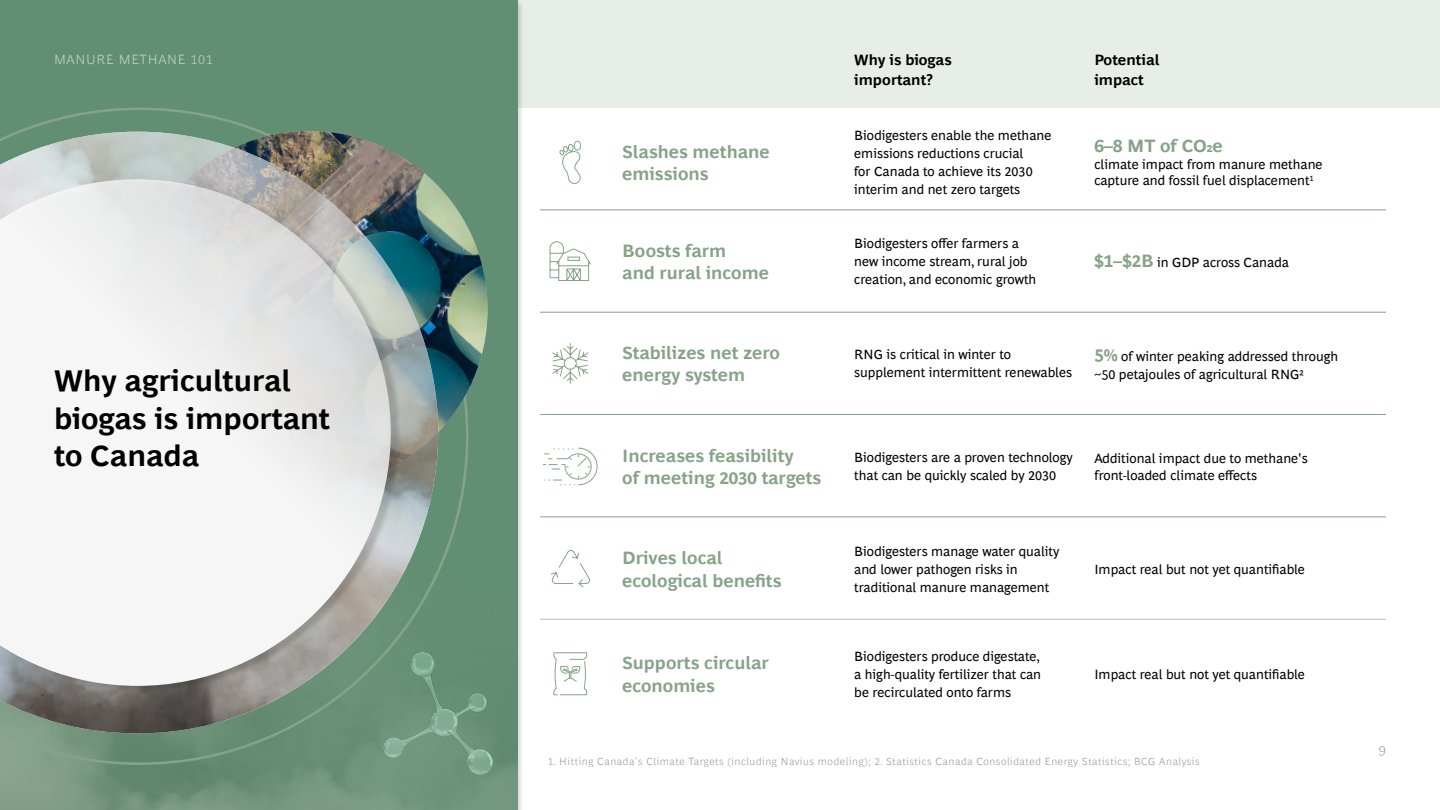
<style>
.page{position:relative;width:1440px;height:810px;background:#fff}
.page>*{position:absolute;margin:0;border:0;box-sizing:border-box;transform-origin:0 0}
.t1{font:700 30px/37.5px "Henderson BCG Sans";color:#000}
.t2{font:700 18px/22.5px "Henderson BCG Sans";color:#85a487}
.t3{font:700 15px/19.5px "Henderson BCG Sans";color:#000}
.t4{font:13.5px/18px "Henderson BCG Sans";color:#000}
.t5{font:300 13.5px "Henderson BCG Sans";letter-spacing:.05em;color:#fff}
.t6{font:300 13.5px "Henderson BCG Sans";color:#999}
.t7{font:300 10.5px "Henderson BCG Sans";letter-spacing:.05em;color:#999}
.s1{font-weight:700;font-size:18px;color:#85a487}
</style>
<div class="page">
<div style="left:512px;top:0;width:928px;height:108px;background:#e7ede7"></div>
<div style="left:0;top:0;width:518px;height:810px;background:#628e74"></div>
<img style="left:0;top:765px;width:518px;height:45px">
<svg style="left:0;top:108px;width:465px;height:657px"></svg>
<img style="left:383px;top:652px;width:110px;height:123px">
<img style="left:132px;top:131px;width:356px;height:356px">
<img style="left:0;top:132px;width:438px;height:601px">
<div style="left:0;top:178px;width:402px;height:515px;background:#000;opacity:.15"></div>
<svg style="left:0;top:179px;width:391px;height:507px;background:#e3e4e3"></svg>
<svg style="left:550px;top:550px;width:40px;height:38px"></svg>
<svg style="left:543px;top:447px;width:55px;height:39px"></svg>
<svg style="left:553px;top:652px;width:34px;height:44px"></svg>
<svg style="left:549px;top:140px;width:43px;height:141px"></svg>
<svg style="left:552px;top:343px;width:37px;height:41px"></svg>
<hr style="left:540px;top:312px;width:846px;height:1px;background:#85a487">
<hr style="left:540px;top:210px;width:846px;height:1px;background:#85a487">
<hr style="left:540px;top:414px;width:846px;height:1px;background:#85a487">
<hr style="left:540px;top:517px;width:846px;height:1px;background:#85a487">
<hr style="left:540px;top:619px;width:846px;height:1px;background:#bbb">
<p class="t5" style="left:54px;top:49px;width:160px">MANURE METHANE 101</p>
<h1 class="t1" style="left:54px;top:360px;width:278px">Why agricultural biogas is important to Canada</h1>
<h2 class="t2" style="left:622px;top:139px;width:149px">Slashes methane emissions</h2>
<p class="t3" style="left:854px;top:49px;width:99px">Why is biogas important?</p>
<p class="t3" style="left:1094px;top:49px;width:67px">Potential impact</p>
<p class="t4" style="left:854px;top:126px;width:199px">Biodigesters enable the methane emissions reductions crucial<br>for Canada to achieve its 2030 interim and net zero targets</p>
<h2 class="t2" style="left:1094px;top:134px;width:130px">6–8 MT of CO2e</h2>
<p class="t4" style="left:1094px;top:155px;width:230px;line-height:16.5px">climate impact from manure methane capture and fossil fuel displacement<sup>1</sup></p>
<p class="t4" style="left:854px;top:233px;width:184px">Biodigesters offer farmers a new income stream, rural job creation, and economic growth</p>
<h2 class="t2" style="left:622px;top:238px;width:148px">Boosts farm<br>and rural income</h2>
<p class="t4" style="left:1094px;top:252px;width:196px"><span class="s1">$1–$2B</span> in GDP across Canada</p>
<h2 class="t2" style="left:622px;top:340px;width:159px">Stabilizes net zero energy system</h2>
<p class="t4" style="left:1094px;top:346px;width:245px"><span class="s1">5%</span> of winter peaking addressed through ~50 petajoules of agricultural RNG2</p>
<p class="t4" style="left:854px;top:345px;width:219px">RNG is critical in winter to supplement intermittent renewables</p>
<h2 class="t2" style="left:622px;top:443px;width:201px">Increases feasibility<br>of meeting 2030 targets</h2>
<p class="t4" style="left:1094px;top:449px;width:215px;line-height:16.5px">Additional impact due to methane's front-loaded climate effects</p>
<p class="t4" style="left:854px;top:448px;width:220px">Biodigesters are a proven technology that can be quickly scaled by 2030</p>
<h2 class="t2" style="left:622px;top:545px;width:161px">Drives local ecological benefits</h2>
<h2 class="t2" style="left:622px;top:650px;width:148px">Supports circular economies</h2>
<p class="t4" style="left:854px;top:541px;width:207px">Biodigesters manage water quality and lower pathogen risks in traditional manure management</p>
<p class="t4" style="left:854px;top:646px;width:188px;text-align:justify">Biodigesters produce digestate, a high-quality fertilizer that can be recirculated onto farms</p>
<p class="t4" style="left:1094px;top:559px;width:212px">Impact real but not yet quantifiable</p>
<p class="t4" style="left:1094px;top:664px;width:212px">Impact real but not yet quantifiable</p>
<p class="t7" style="left:548px;top:753px;width:654px">1. Hitting Canada’s Climate Targets (including Navius modeling); 2. Statistics Canada Consolidated Energy Statistics; BCG Analysis</p>
<p class="t6" style="left:1379px;top:740px;width:9px">9</p>
</div>
